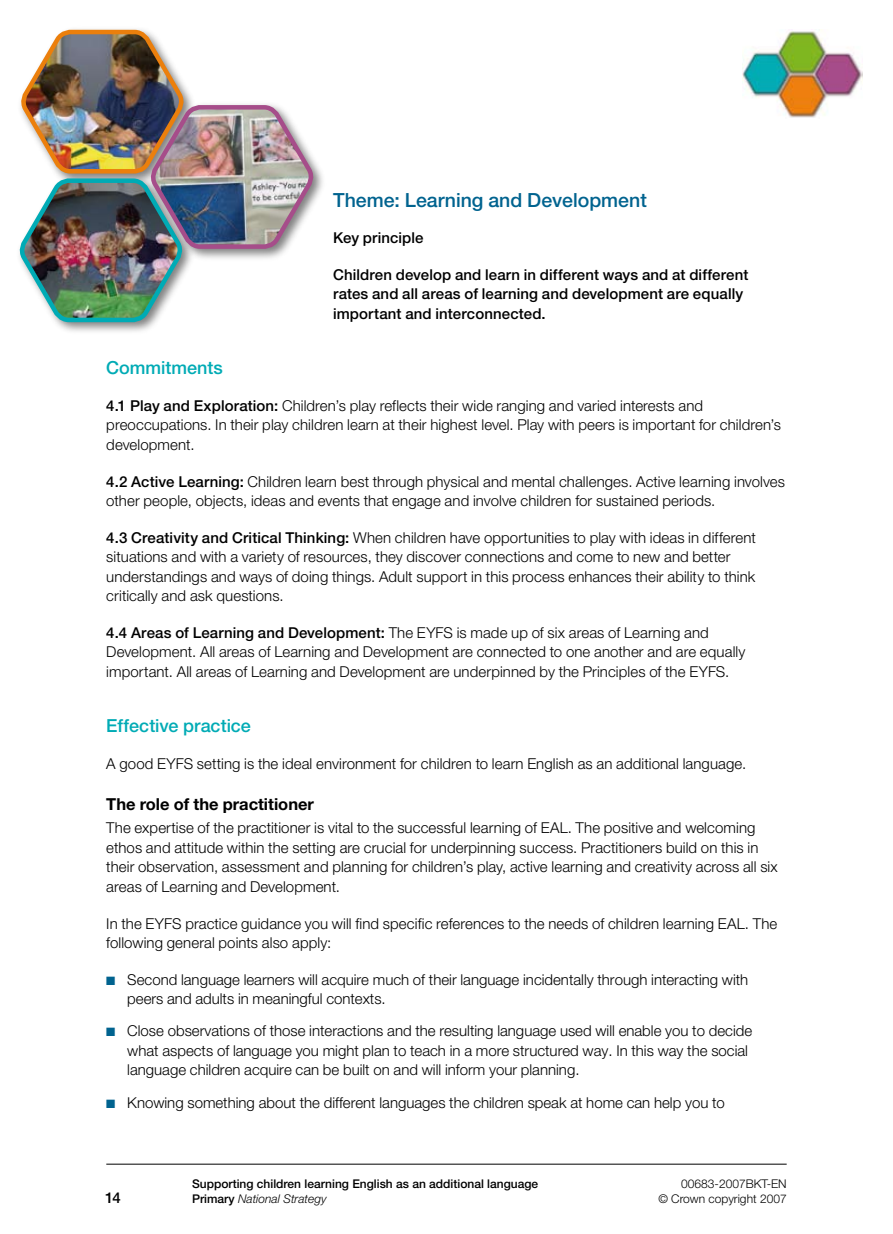
<style>
.page{position:relative;width:893px;height:1234px;background:#fff}
.page>*{position:absolute;margin:0;border:0;box-sizing:border-box;transform-origin:0 0}
.t1{font:500 19.5px "Helvetica Neue LT";color:#00638f}
.t2{font:500 18px "Helvetica Neue LT";color:#00abb5}
.t3{font:700 16.5px "Helvetica Neue LT";color:#000}
.t4{font:300 15px/19.5px "Helvetica Neue LT";letter-spacing:.005em;color:#000}
.t5{font:500 15px/19.5px "Helvetica Neue LT";letter-spacing:.005em;color:#000}
.t6{font:500 12px "Helvetica Neue LT";color:#000}
.t7{font:300 12px "Helvetica Neue LT";color:#000}
.t8{font:italic 300 12px "Helvetica Neue LT";color:#000}
.t9{font:12px "Zapf Dingbats";color:#00638f}
.s1{font-weight:500}
.s2{font-weight:500;font-style:normal}
</style>
<div class="page">
<hr style="left:106px;top:1163px;width:681px;height:1px;background:#000">
<img style="left:742px;top:31px;width:121px;height:87px">
<div style="left:15px;top:174px;width:181px;height:162px;background:#000;opacity:.5"></div>
<div style="left:146px;top:100px;width:181px;height:162px;background:#000;opacity:.5"></div>
<img style="left:18px;top:29px;width:297px;height:300px">
<h1 class="t1" style="left:333px;top:188px;width:315px">Theme: Learning and Development</h1>
<p class="t5" style="left:333px;top:228px;width:92px">Key principle</p>
<p class="t5" style="left:333px;top:264px;width:417px">Children develop and learn in different ways and at different rates and all areas of learning and development are equally important and interconnected.</p>
<p class="t2" style="left:106px;top:357px;width:118px">Commitments</p>
<p class="t4" style="left:106px;top:395px;width:676px"><span class="s1">4.1 Play and Exploration:</span> Children’s play reflects their wide ranging and varied interests and preoccupations. In their play children learn at their highest level. Play with peers is important for children’s development.</p>
<p class="t4" style="left:106px;top:471px;width:680px"><span class="s1">4.2 Active Learning:</span> Children learn best through physical and mental challenges. Active learning involves other people, objects, ideas and events that engage and involve children for sustained periods.</p>
<p class="t4" style="left:106px;top:527px;width:651px"><span class="s1">4.3 Creativity and Critical Thinking:</span> When children have opportunities to play with ideas in different situations and with a variety of resources, they discover connections and come to new and better understandings and ways of doing things. Adult support in this process enhances their ability to think critically and ask questions.</p>
<p class="t4" style="left:106px;top:622px;width:641px"><span class="s1">4.4 Areas of Learning and Development:</span> The EYFS is made up of six areas of Learning and<br>Development. All areas of Learning and Development are connected to one another and are equally important. All areas of Learning and Development are underpinned by the Principles of the EYFS.</p>
<p class="t2" style="left:106px;top:715px;width:146px">Effective practice</p>
<p class="t4" style="left:106px;top:753px;width:641px">A good EYFS setting is the ideal environment for children to learn English as an additional language.</p>
<p class="t3" style="left:106px;top:793px;width:209px">The role of the practitioner</p>
<p class="t4" style="left:106px;top:817px;width:673px">The expertise of the practitioner is vital to the successful learning of EAL. The positive and welcoming ethos and attitude within the setting are crucial for underpinning success. Practitioners build on this in their observation, assessment and planning for children’s play, active learning and creativity across all six areas of Learning and Development.</p>
<p class="t4" style="left:106px;top:912px;width:672px">In the EYFS practice guidance you will find specific references to the needs of children learning EAL. The following general points also apply:</p>
<p class="t4" style="left:127px;top:968px;width:622px">Second language learners will acquire much of their language incidentally through interacting with peers and adults in meaningful contexts.</p>
<p class="t4" style="left:127px;top:1020px;width:626px">Close observations of those interactions and the resulting language used will enable you to decide what aspects of language you might plan to teach in a more structured way. In this way the social language children acquire can be built on and will inform your planning.</p>
<p class="t4" style="left:127px;top:1091px;width:599px">Knowing something about the different languages the children speak at home can help you to</p>
<p class="t9" style="left:106px;top:974px;width:11px">■</p>
<p class="t9" style="left:106px;top:1026px;width:11px">■</p>
<p class="t9" style="left:106px;top:1097px;width:11px">■</p>
<p class="t6" style="left:192px;top:1176px;width:348px">Supporting children learning English as an additional language</p>
<p class="t7" style="left:681px;top:1175px;width:107px">00683-2007BKT-EN</p>
<p class="t5" style="left:105px;top:1186px;width:17px">14</p>
<p class="t8" style="left:192px;top:1191px;width:136px"><span class="s2">Primary</span> National Strategy</p>
<p class="t7" style="left:658px;top:1190px;width:130px">© Crown copyright 2007</p>
</div>
